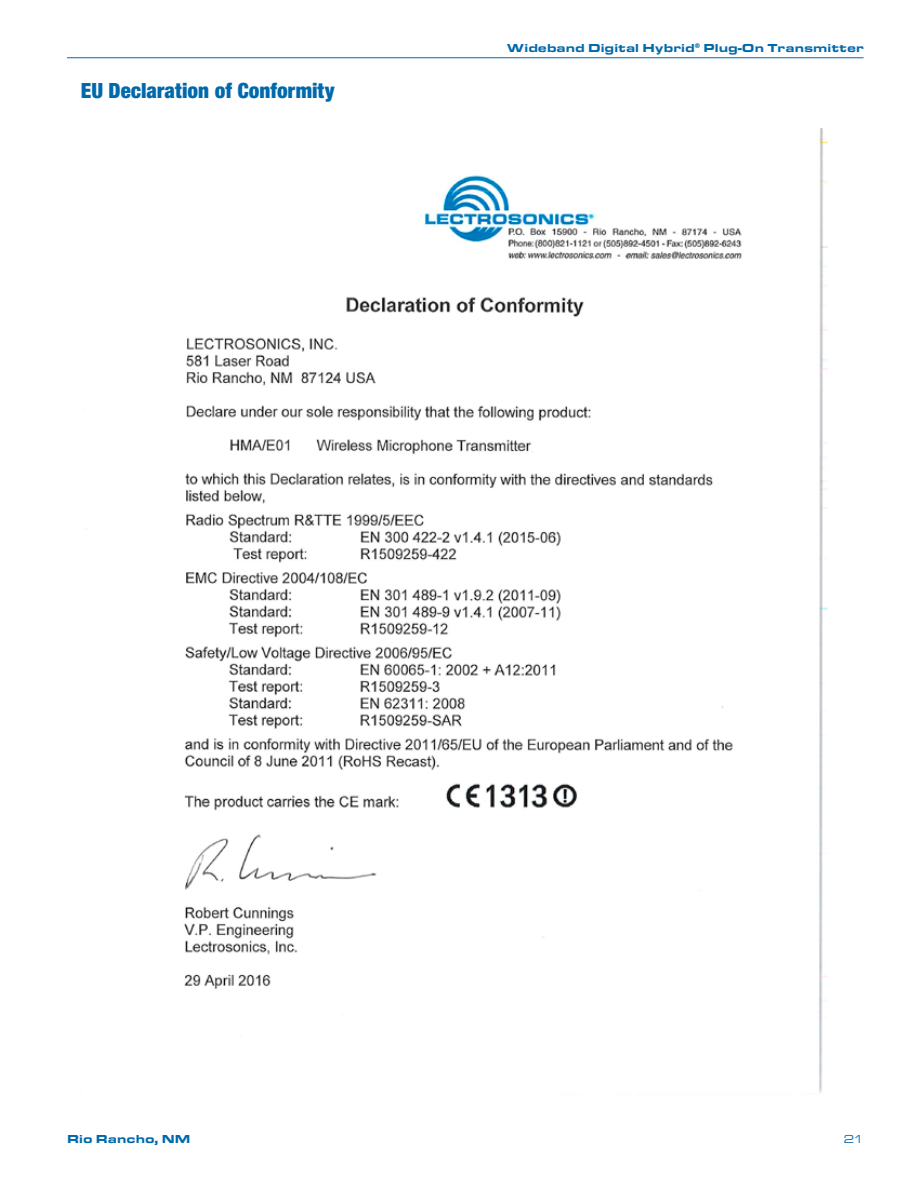
<style>
.page{position:relative;width:918px;height:1188px;background:#fff}
.page>*{position:absolute;margin:0;border:0;box-sizing:border-box;transform-origin:0 0}
.t1{font:900 condensed 22.5px "Sans";color:#0069ac}
.t2{font:900 12px "Eurostile Extended";color:#0069ac}
.t3{font:12px "Eurostile Extended";color:#0069ac}
</style>
<div class="page">
<hr style="left:67px;top:57px;width:797px;height:1px;background:#0069ac">
<img style="left:184px;top:128px;width:644px;height:965px">
<h1 class="t1" style="left:81px;top:77px;width:255px">EU Declaration of Conformity</h1>
<p class="t2" style="left:507px;top:41px;width:359px">Wideband Digital Hybrid<sup>®</sup> Plug-On Transmitter</p>
<p class="t2" style="left:67px;top:1132px;width:125px">Rio Rancho, NM</p>
<p class="t3" style="left:844px;top:1133px;width:22px">21</p>
</div>
